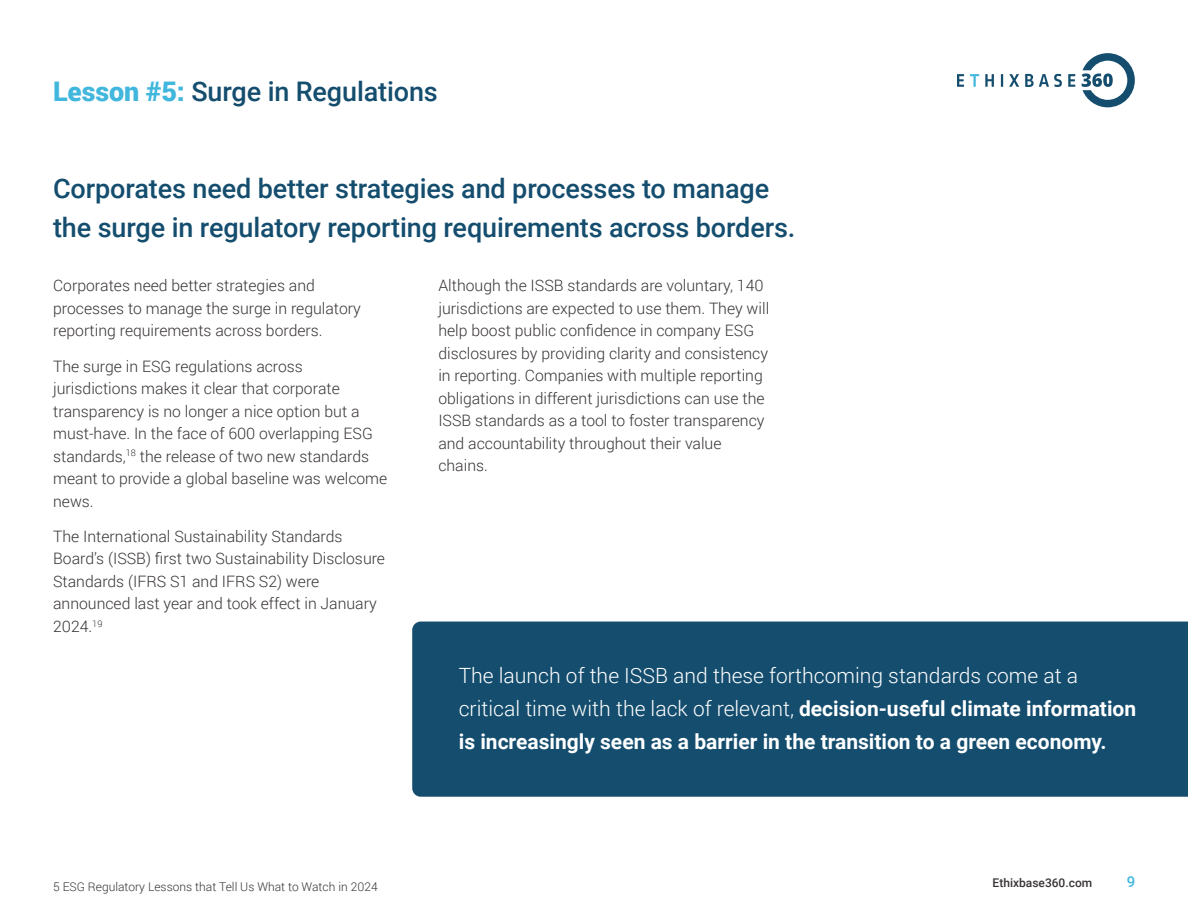
<style>
.page{position:relative;width:1188px;height:918px;background:#fff}
.page>*{position:absolute;margin:0;border:0;box-sizing:border-box;transform-origin:0 0}
.t1{font:500 27px/39px "Roboto";letter-spacing:-.005em;color:#144d6e}
.t2{font:700 21px/33px "Roboto";color:#fff}
.t3{font:300 15.75px/22.5px "Roboto";color:#383336}
.t4{font:500 15px "Roboto";color:#41b7dd}
.t5{font:300 12px "Roboto";color:#383336}
.t6{font:500 12px "Roboto";color:#383336}
.s1{font-weight:900;color:#41b7dd}
.s2{font-weight:300}
</style>
<div class="page">
<svg style="left:957px;top:74px;width:7px;height:13px"></svg>
<svg style="left:970px;top:74px;width:9px;height:13px"></svg>
<svg style="left:985px;top:74px;width:9px;height:13px"></svg>
<svg style="left:1001px;top:74px;width:2px;height:13px"></svg>
<svg style="left:1009px;top:74px;width:10px;height:13px"></svg>
<svg style="left:1025px;top:74px;width:37px;height:13px"></svg>
<svg style="left:1068px;top:74px;width:7px;height:13px"></svg>
<svg style="left:1082px;top:53px;width:53px;height:54px"></svg>
<div style="left:412px;top:622px;width:776px;height:175px;background:#144d6e"></div>
<h1 class="t1" style="left:53px;top:71px;width:386px"><span class="s1">Lesson #5:</span> Surge in Regulations</h1>
<h1 class="t1" style="left:53px;top:167px;width:744px">Corporates need better strategies and processes to manage the surge in regulatory reporting requirements across borders.</h1>
<p class="t3" style="left:53px;top:274px;width:309px">Corporates need better strategies and processes to manage the surge in regulatory reporting requirements across borders.</p>
<p class="t3" style="left:53px;top:354px;width:336px">The surge in ESG regulations across jurisdictions makes it clear that corporate transparency is no longer a nice option but a must-have. In the face of 600 overlapping ESG standards,<sup>18</sup> the release of two new standards meant to provide a global baseline was welcome news.</p>
<p class="t3" style="left:53px;top:525px;width:333px">The International Sustainability Standards Board’s (ISSB) first two Sustainability Disclosure Standards (IFRS S1 and IFRS S2) were announced last year and took effect in January 2024.<sup>19</sup></p>
<p class="t3" style="left:438px;top:274px;width:332px">Although the ISSB standards are voluntary, 140 jurisdictions are expected to use them. They will help boost public confidence in company ESG disclosures by providing clarity and consistency in reporting. Companies with multiple reporting obligations in different jurisdictions can use the ISSB standards as a tool to foster transparency and accountability throughout their value chains.</p>
<h2 class="t2" style="left:459px;top:659px;width:679px"><span class="s2">The launch of the ISSB and these forthcoming standards come at a critical time with the lack of relevant,</span> decision-useful climate information is increasingly seen as a barrier in the transition to a green economy.</h2>
<p class="t5" style="left:53px;top:878px;width:326px">5 ESG Regulatory Lessons that Tell Us What to Watch in 2024</p>
<p class="t6" style="left:993px;top:874px;width:101px">Ethixbase360.com</p>
<p class="t4" style="left:1127px;top:871px;width:10px">9</p>
</div>
